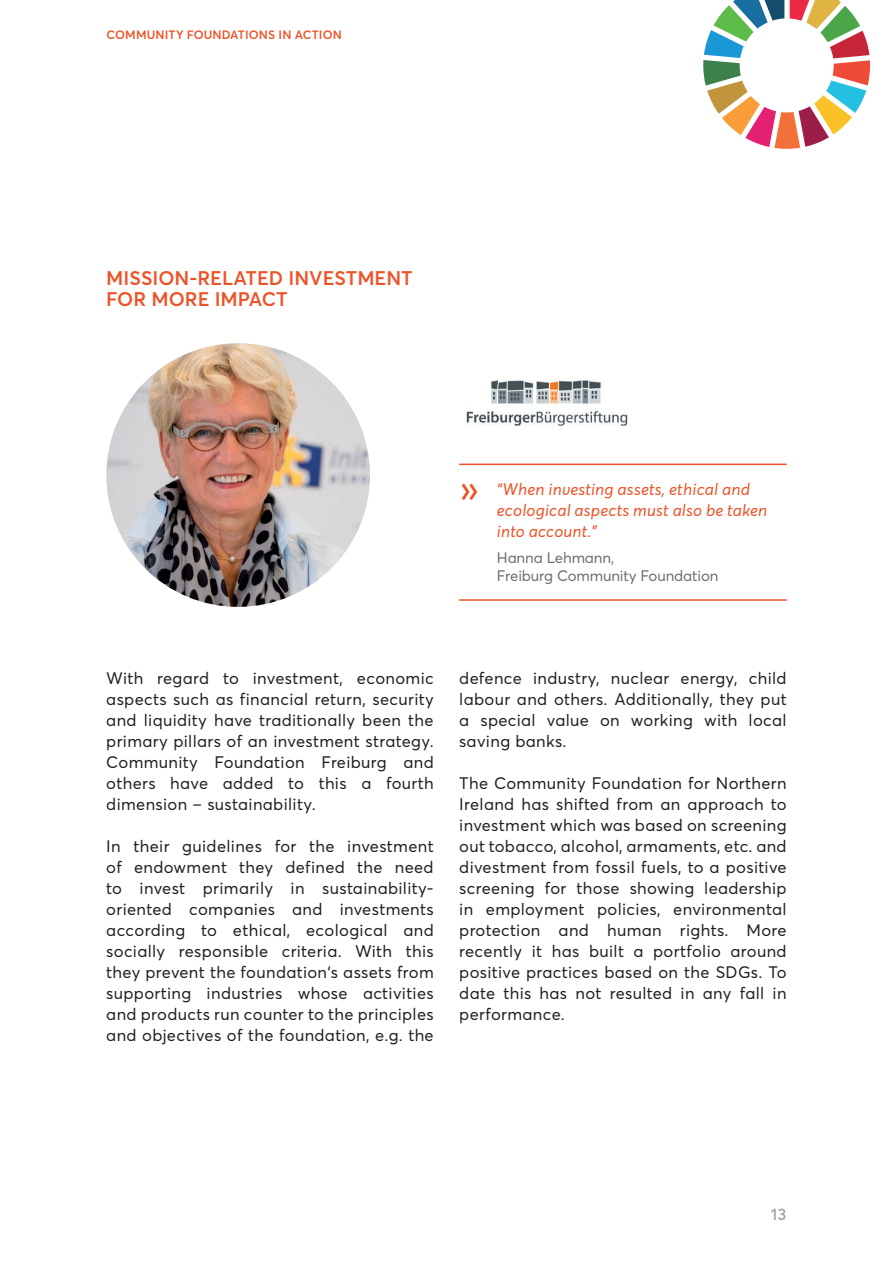
<style>
.page{position:relative;width:893px;height:1263px;background:#fff}
.page>*{position:absolute;margin:0;border:0;box-sizing:border-box;transform-origin:0 0}
.t1{font:37.5px "Meta OT";color:#ec5328}
.t2{font:600 19.5px/21px "Averta Std";letter-spacing:-.02em;color:#ec5328}
.t3{font:16.5px/21px "Averta Std";letter-spacing:.02em;color:#231f20;text-align:justify}
.t4{font:italic 16.5px/21px "Averta Std";letter-spacing:.01em;color:#ec5328}
.t5{font:600 16.5px "Averta Std";color:#a8a9ad}
.t6{font:15px/18px "Averta Std";letter-spacing:-.01em;color:#6c6d70}
.t7{font:600 12px "Averta Std";letter-spacing:-.01em;color:#ec5328}
</style>
<div class="page">
<hr style="left:459px;top:464px;width:328px;height:1px;background:#ec5328">
<hr style="left:459px;top:599px;width:328px;height:2px;background:#ec5328">
<img style="left:106px;top:343px;width:264px;height:264px;border-radius:132px">
<img style="left:466px;top:381px;width:162px;height:45px">
<svg style="left:703px;top:0;width:167px;height:149px"></svg>
<p class="t7" style="left:106px;top:27px;width:237px">COMMUNITY FOUNDATIONS IN ACTION</p>
<p class="t2" style="left:106px;top:267px;width:308px">MISSION-RELATED INVESTMENT<br>FOR MORE IMPACT</p>
<h1 class="t1" style="left:460px;top:465px;width:21px">»</h1>
<p class="t4" style="left:497px;top:479px;width:272px">“When investing assets, ethical and ecological aspects must also be taken into account.”</p>
<p class="t6" style="left:497px;top:548px;width:223px">Hanna Lehmann,<br>Freiburg Community Foundation</p>
<p class="t3" style="left:106px;top:668px;width:329px">With regard to investment, economic aspects such as financial return, security and liquidity have traditionally been the primary pillars of an investment strategy.<br>Community Foundation Freiburg and others have added to this a fourth dimension – sustainability.</p>
<p class="t3" style="left:106px;top:836px;width:329px">In their guidelines for the investment of endowment they defined the need to invest primarily in sustainability&shy;oriented companies and investments according to ethical, ecological and socially responsible criteria. With this they prevent the foundation‘s assets from supporting industries whose activities and products run counter to the principles and objectives of the foundation, e.g. the</p>
<p class="t3" style="left:459px;top:668px;width:329px">defence industry, nuclear energy, child labour and others. Additionally, they put a special value on working with local saving banks.</p>
<p class="t3" style="left:459px;top:773px;width:329px">The Community Foundation for Northern Ireland has shifted from an approach to investment which was based on screening out tobacco, alcohol, armaments, etc. and divestment from fossil fuels, to a positive screening for those showing leadership in employment policies, environmental protection and human rights. More recently it has built a portfolio around positive practices based on the SDGs. To date this has not resulted in any fall in performance.</p>
<p class="t5" style="left:771px;top:1204px;width:17px">13</p>
</div>
